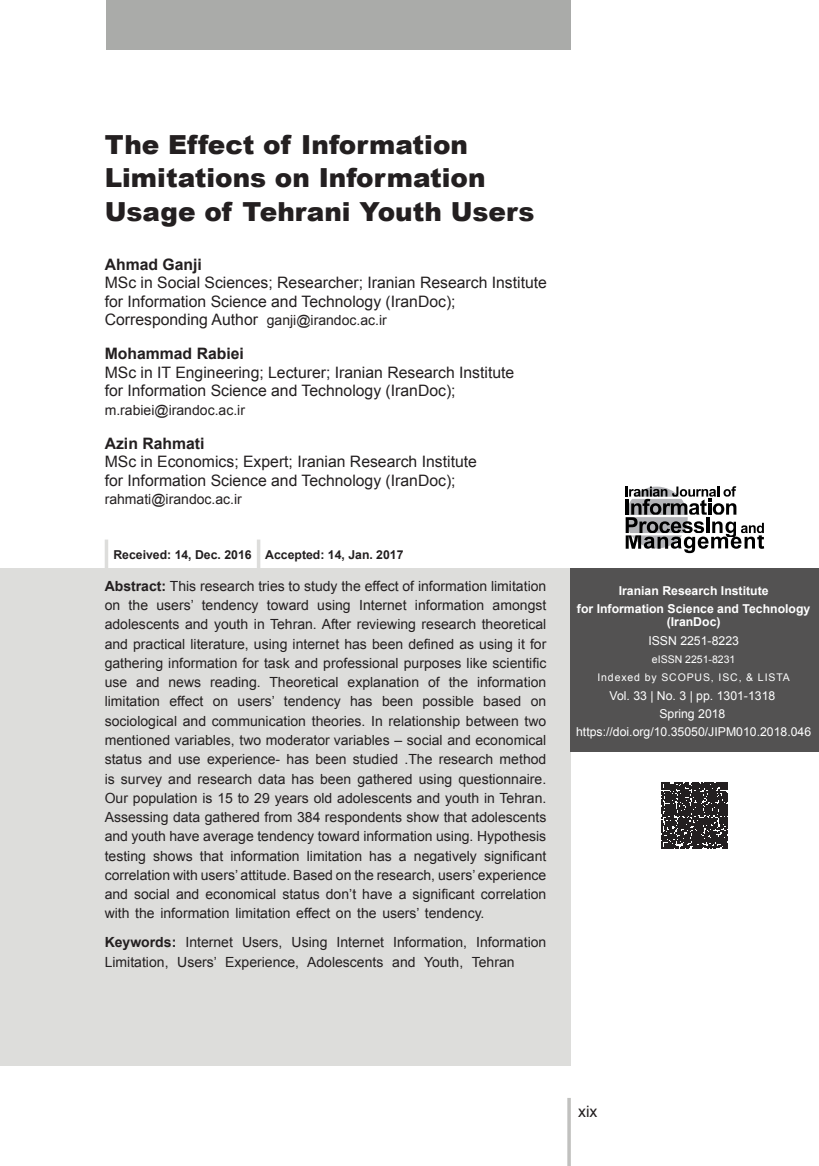
<style>
.page{position:relative;width:819px;height:1166px;background:#fff}
.page>*{position:absolute;margin:0;border:0;box-sizing:border-box;transform-origin:0 0}
.Title___En_Abstracts{font:900 26.25px/33.2px "Arial";color:#231f20}
.Auther_Resume_2{font:15.75px/18.4px "Arial";color:#231f20}
.Auther_Resume_1{font:15.75px/18.4px "Arial";color:#231f20}
.Auther_Name_2___en_a{font:700 15.75px "Arial";color:#231f20}
.Auther_Name_1___en_a{font:700 15.75px "Arial";color:#231f20}
.Body_1__En_Abstract{font:14px/19.2px "Arial";color:#231f20;text-align:justify}
.Auther_Resume_2-2{font:14px "Arial";color:#231f20}
.t1{font:12.25px "Arial";color:#fff}
.t2{font:700 12.25px/13.1px "Arial";color:#fff;text-align:center}
.t3{font:700 12.25px "Arial";color:#231f20}
.t4{font:12.25px "Arial";color:#fff}
.t5{font:10.5px "Arial";letter-spacing:.085em;color:#fff}
.t6{font:10.5px "Arial";color:#fff}
.s1{font-size:14px}
.s2{font-weight:700}
.s3{font-style:inherit}
</style>
<div class="page">
<hr style="left:567px;top:1098px;width:3px;height:68px;background:#c1c1bf">
<div style="left:106px;top:0;width:464px;height:50px;background:#aaaba9"></div>
<div style="left:0;top:568px;width:570px;height:498px;background:#dddddb"></div>
<svg style="left:625px;top:486px;width:139px;height:67px"></svg>
<hr style="left:105px;top:539px;width:3px;height:32px;background:#dddddb">
<hr style="left:257px;top:539px;width:3px;height:32px;background:#dddddb">
<svg style="left:661px;top:782px;width:66px;height:66px;background:#3e3b3c"></svg>
<div style="left:570px;top:568px;width:249px;height:184px;background:#535252"></div>
<p class="Title___En_Abstracts" style="left:105px;top:127px;width:431px">The Effect of Information<br>Limitations on Information<br>Usage of Tehrani Youth Users</p>
<p class="Auther_Name_1___en_a" style="left:105px;top:254px;width:99px">Ahmad Ganji</p>
<p class="Auther_Resume_1" style="left:105px;top:274px;width:444px">MSc in Social Sciences; Researcher; Iranian Research Institute for Information Science and Technology (IranDoc);<br>Corresponding Author <span class="s1">ganji@irandoc.ac.ir</span></p>
<p class="Auther_Name_2___en_a" style="left:105px;top:343px;width:141px">Mohammad Rabiei</p>
<p class="Auther_Resume_2" style="left:105px;top:363px;width:411px">MSc in IT Engineering; Lecturer; Iranian Research Institute for Information Science and Technology (IranDoc);</p>
<p class="Auther_Resume_2-2" style="left:105px;top:400px;width:142px">m.rabiei@irandoc.ac.ir</p>
<p class="Auther_Name_2___en_a" style="left:105px;top:433px;width:101px">Azin Rahmati</p>
<p class="Auther_Resume_2" style="left:105px;top:453px;width:374px">MSc in Economics; Expert; Iranian Research Institute for Information Science and Technology (IranDoc);</p>
<p class="Auther_Resume_2-2" style="left:105px;top:490px;width:139px">rahmati@irandoc.ac.ir</p>
<p class="t3" style="left:113px;top:546px;width:140px">Received: 14, Dec. 2016</p>
<p class="t3" style="left:265px;top:546px;width:140px">Accepted: 14, Jan. 2017</p>
<p class="Body_1__En_Abstract" style="left:105px;top:576px;width:443px"><span class="s2">Abstract:</span> This research tries to study the effect of information limitation on the users’ tendency toward using Internet information amongst adolescents and youth in Tehran. After reviewing research theoretical and practical literature, using internet has been defined as using it for gathering information for task and professional purposes like scientific use and news reading. Theoretical explanation of the information limitation effect on users’ tendency has been possible based on sociological and communication theories. In relationship between two mentioned variables, two moderator variables – social and economical status and use experience- has been studied .The research method is survey and research data has been gathered using questionnaire.<br>Our population is 15 to 29 years old adolescents and youth in Tehran.<br>Assessing data gathered from 384 respondents show that adolescents and youth have average tendency toward information using. Hypothesis testing shows that information limitation has a negatively significant correlation with users’ attitude. Based on the research, users’ experience and social and economical status don’t have a significant correlation with the information limitation effect on the users’ tendency.</p>
<p class="Body_1__En_Abstract" style="left:105px;top:933px;width:443px"><span class="s2">Keywords:</span> Internet Users, Using Internet Information, Information<br>Limitation, Users’ Experience, Adolescents and Youth, Tehran</p>
<p class="t2" style="left:618px;top:584px;width:151px">Iranian Research Institute</p>
<p class="t2" style="left:577px;top:602px;width:235px">for Information Science and Technology (IranDoc)</p>
<p class="t4" style="left:648px;top:632px;width:92px">ISSN 2251-8223</p>
<p class="t6" style="left:652px;top:652px;width:85px"><span class="s3">e</span>ISSN 2251-8231</p>
<p class="t5" style="left:597px;top:671px;width:194px">Indexed by SCOPUS, ISC, &amp; LISTA</p>
<p class="t1" style="left:609px;top:687px;width:167px">Vol. 33 | No. 3 | pp. 1301-1318</p>
<p class="t1" style="left:659px;top:706px;width:68px">Spring 2018</p>
<p class="t1" style="left:576px;top:724px;width:236px">https://doi.org/10.35050/JIPM010.2018.046</p>
<p class="t1" style="left:626px;top:687px;width:133px">Vol. 34 | No. 1 | pp. 3-26</p>
<p class="t1" style="left:656px;top:706px;width:74px">Autumn 2018</p>
<p class="Auther_Resume_1" style="left:578px;top:1102px;width:21px">xix</p>
</div>
